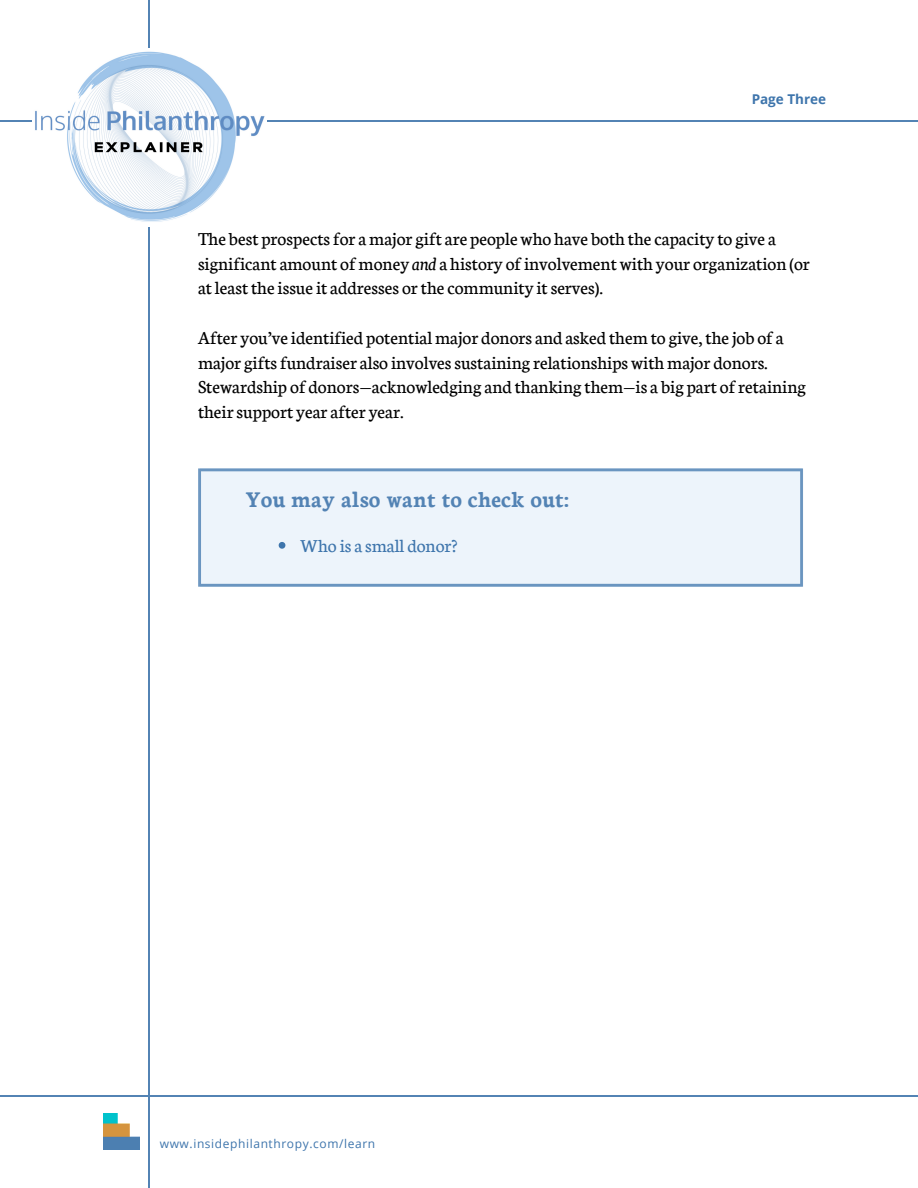
<style>
.page{position:relative;width:918px;height:1188px;background:#fff}
.page>*{position:absolute;margin:0;border:0;box-sizing:border-box;transform-origin:0 0}
.t1{font:700 24px "Neuton";color:#5383b4}
.t2{font:19.5px/24.8px "Neuton";color:#000}
.t3{font:19.5px "Neuton";color:#3e75ac}
.t4{font:700 13.5px "Open Sans";color:#3e75ac}
.t5{font:12px "Open Sans";letter-spacing:.05em;color:#3e75ac}
.s1{font-style:italic}
</style>
<div class="page">
<hr style="left:0;top:121px;width:918px;height:1px;background:#5383b4">
<hr style="left:148px;top:0;width:2px;height:1188px;background:#5383b4">
<img style="left:103px;top:1114px;width:36px;height:36px">
<hr style="left:0;top:1095px;width:918px;height:1px;background:#5383b4">
<img style="left:32px;top:48px;width:234px;height:178px">
<svg style="left:198px;top:468px;width:605px;height:119px;background:#e5eef7"></svg>
<p class="t4" style="left:752px;top:90px;width:76px">Page Three</p>
<p class="t2" style="left:198px;top:225px;width:613px">The best prospectsfor amajor gift are peoplewho have both thecapacity to give a significant amount ofmoney <span class="s1">and</span> a history ofinvolvementwith your organization (or atleasttheissueit addresses orthecommunity itserves).</p>
<p class="t2" style="left:198px;top:324px;width:609px">After you’veidentified potentialmajor donors and asked themto give,thejob of a major giftsfundraiser also involvessustaining relationshipswithmajor donors.<br>Stewardship of donors—acknowledging and thanking them—is a big part ofretaining theirsupport year after year.</p>
<p class="t1" style="left:245px;top:483px;width:325px">You may also want to check out:</p>
<p class="t3" style="left:301px;top:532px;width:159px">Who is a small donor?</p>
<p class="t5" style="left:160px;top:1135px;width:217px">www.insidephilanthropy.com/learn</p>
</div>
